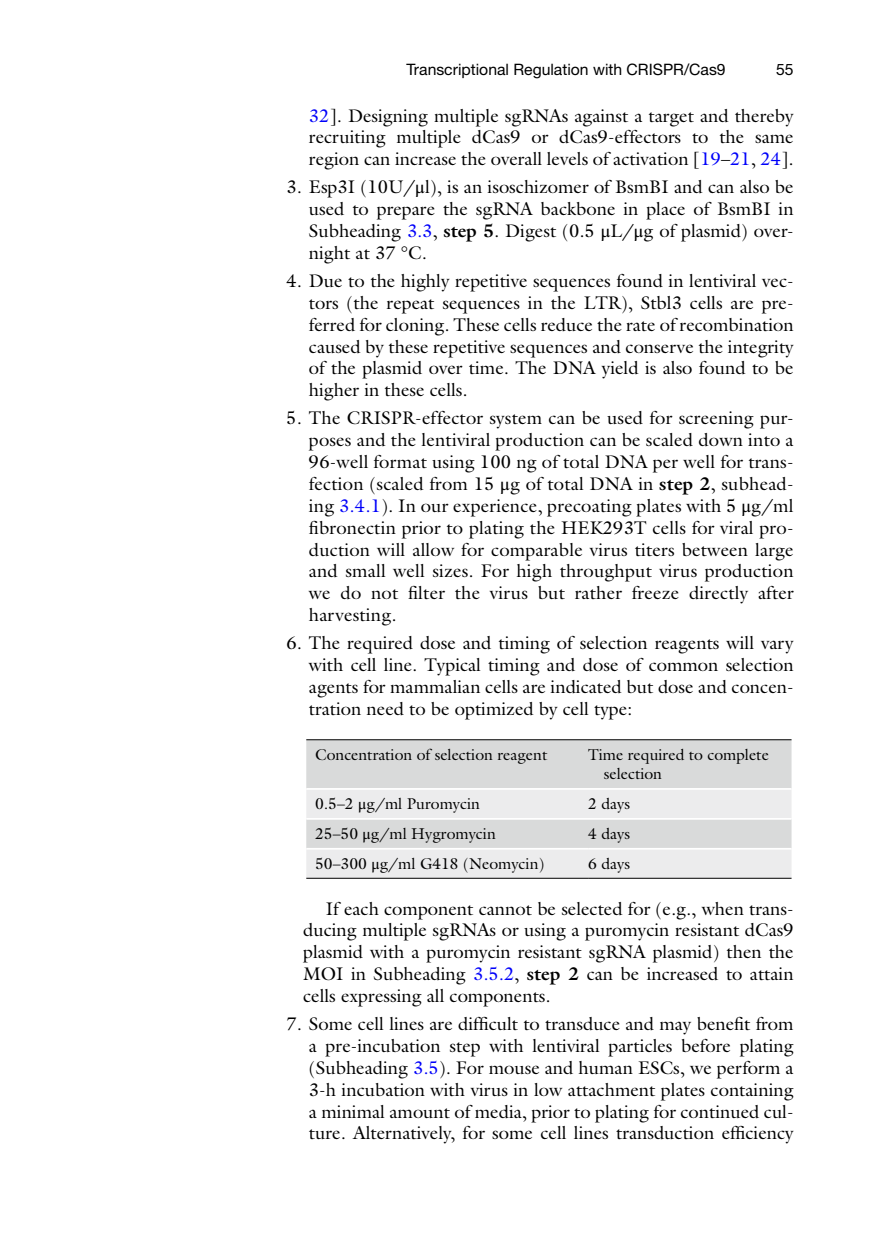
<style>
.page{position:relative;width:883px;height:1260px;background:#fff}
.page>*{position:absolute;margin:0;border:0;box-sizing:border-box;transform-origin:0 0}
.t1{font:18.38px/21.9px "Ldvtwr Galliard";color:#000;text-align:justify}
.t2{font:15.75px/19.2px "Ldvtwr Galliard";color:#000}
.t3{font:15.75px "Xdvbst Helvetica Neue";color:#000}
.s1{color:#0000fa}
.s2{font-family:"Shdnrr STIX General"}
.s3{font-family:"Gkjjfb Galliard";font-weight:700}
</style>
<div class="page">
<div style="left:306px;top:740px;width:486px;height:48px;background:#d9dada"></div>
<svg style="left:306px;top:790px;width:486px;height:88px;background:#e5e5e6"></svg>
<hr style="left:306px;top:739px;width:486px;height:1px;background:#000">
<hr style="left:306px;top:818px;width:486px;height:2px;background:#fff">
<hr style="left:588px;top:848px;width:204px;height:2px;background:#fff">
<hr style="left:588px;top:878px;width:204px;height:1px;background:#000">
<hr style="left:306px;top:848px;width:282px;height:2px;background:#fff">
<hr style="left:306px;top:878px;width:282px;height:1px;background:#000">
<p class="t3" style="left:406px;top:64px;width:321px">Transcriptional Regulation with CRISPR/Cas9</p>
<p class="t3" style="left:776px;top:64px;width:19px">55</p>
<p class="t1" style="left:309px;top:106px;width:486px"><span class="s1">32</span>]. Designing multiple sgRNAs against a target and thereby recruiting multiple dCas9 or dCas9-effectors to the same region can increase the overall levels of activation [ <span class="s1">19</span>– <span class="s1">21</span>, <span class="s1">24</span>].</p>
<p class="t1" style="left:309px;top:178px;width:486px;text-indent:-22px">3. Esp3I (10U/<span class="s2">μ</span>l), is an isoschizomer of BsmBI and can also be used to prepare the sgRNA backbone in place of BsmBI in Subheading <span class="s1">3.3</span>, <span class="s3">step 5</span>. Digest (0.5 <span class="s2">μ</span>L/<span class="s2">μ</span>g of plasmid) over&shy;night at 37 °C.</p>
<p class="t1" style="left:309px;top:272px;width:486px;text-indent:-22px">4. Due to the highly repetitive sequences found in lentiviral vec&shy;tors (the repeat sequences in the LTR), Stbl3 cells are pre&shy;ferred for cloning. These cells reduce the rate of recombination caused by these repetitive sequences and conserve the integrity of the plasmid over time. The DNA yield is also found to be higher in these cells.</p>
<p class="t1" style="left:309px;top:409px;width:486px;text-indent:-23px">5. The CRISPR-effector system can be used for screening pur&shy;poses and the lentiviral production can be scaled down into a 96-well format using 100 ng of total DNA per well for trans&shy;fection (scaled from 15 <span class="s2">μ</span>g of total DNA in <span class="s3">step 2</span>, subhead&shy;ing <span class="s1">3.4.1</span>). In our experience, precoating plates with 5 <span class="s2">μ</span>g/ml fibronectin prior to plating the HEK293T cells for viral pro&shy;duction will allow for comparable virus titers between large and small well sizes. For high throughput virus production we do not filter the virus but rather freeze directly after harvesting.</p>
<p class="t1" style="left:309px;top:634px;width:486px;text-indent:-22px">6. The required dose and timing of selection reagents will vary with cell line. Typical timing and dose of common selection agents for mammalian cells are indicated but dose and concen&shy;tration need to be optimized by cell type:</p>
<p class="t2" style="left:315px;top:747px;width:234px">Concentration of selection reagent</p>
<p class="t2" style="left:604px;top:747px;width:167px;text-indent:-16px">Time required to complete selection</p>
<p class="t2" style="left:315px;top:796px;width:167px">0.5–2 <span class="s2">μ</span>g/ml Puromycin</p>
<p class="t2" style="left:588px;top:796px;width:43px">2 days</p>
<p class="t2" style="left:315px;top:826px;width:182px">25–50 <span class="s2">μ</span>g/ml Hygromycin</p>
<p class="t2" style="left:588px;top:826px;width:43px">4 days</p>
<p class="t2" style="left:315px;top:856px;width:231px">50–300 <span class="s2">μ</span>g/ml G418 (Neomycin)</p>
<p class="t2" style="left:588px;top:856px;width:43px">6 days</p>
<p class="t1" style="left:303px;top:899px;width:492px;text-indent:23px">If each component cannot be selected for (e.g., when trans&shy;ducing multiple sgRNAs or using a puromycin resistant dCas9 plasmid with a puromycin resistant sgRNA plasmid) then the MOI in Subheading <span class="s1">3.5.2</span>, <span class="s3">step 2</span> can be increased to attain cells expressing all components.</p>
<p class="t1" style="left:309px;top:1015px;width:486px;text-indent:-22px">7. Some cell lines are difficult to transduce and may benefit from a pre-incubation step with lentiviral particles before plating (Subheading <span class="s1">3.5</span>). For mouse and human ESCs, we perform a 3-h incubation with virus in low attachment plates containing a minimal amount of media, prior to plating for continued cul&shy;ture. Alternatively, for some cell lines transduction efficiency</p>
</div>
